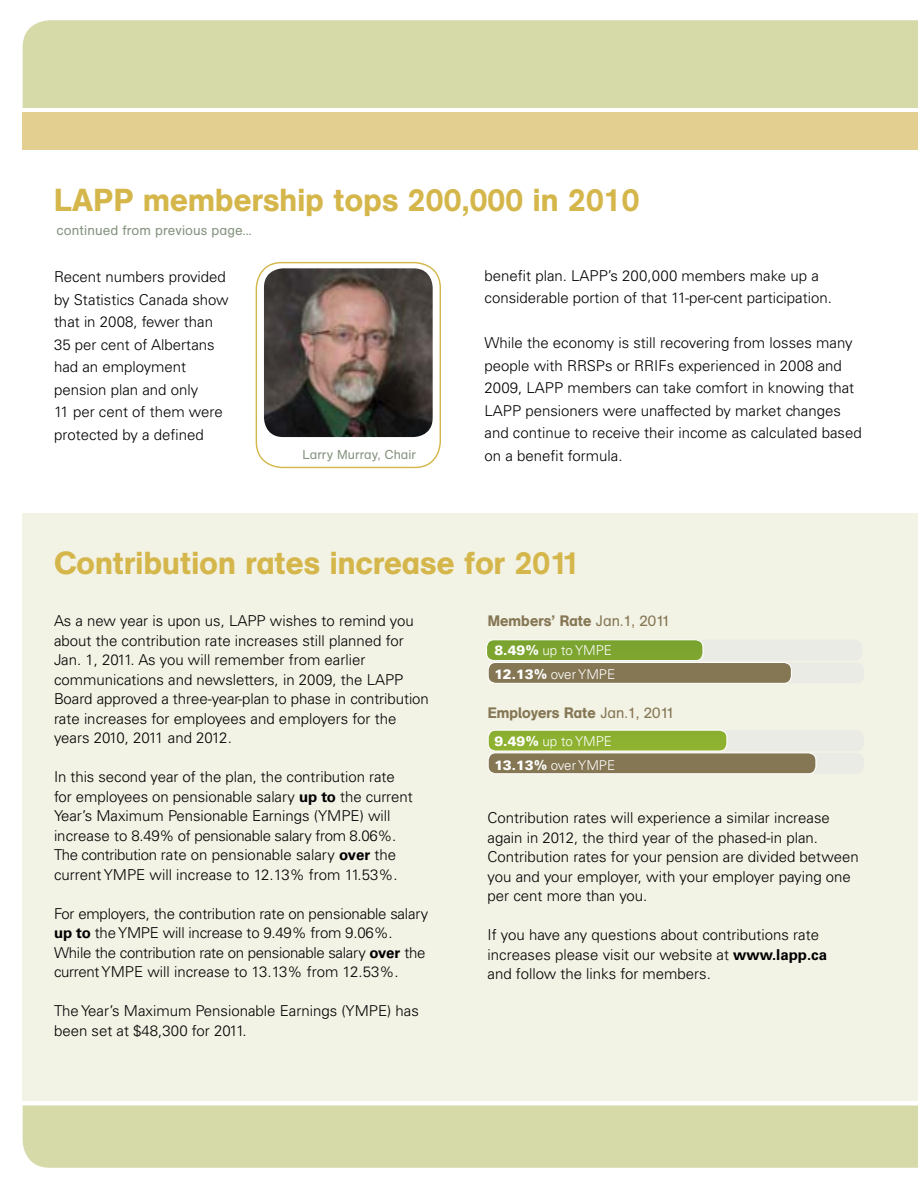
<style>
.page{position:relative;width:918px;height:1188px;background:#fff}
.page>*{position:absolute;margin:0;border:0;box-sizing:border-box;transform-origin:0 0}
.t1{font:31.5px "AG Schoolbook Medium A";letter-spacing:.005em;color:#d4b64b}
.t2{font:300 15px/19.5px "Univers";color:#000}
.t3{font:15px "AG Schoolbook Medium A";letter-spacing:.005em;color:#867754}
.t4{font:300 13.5px/23.7px "Univers";color:#fff}
.t5{font:13.5px "AG Schoolbook Regular A";letter-spacing:.01em;color:#869581}
.t6{font:12.9px "AG Schoolbook Regular A";letter-spacing:.01em;color:#869581}
.s1{font-weight:700}
.s2{font-family:"AG Schoolbook Regular A"}
.s3{font-weight:900}
</style>
<div class="page">
<div style="left:23px;top:513px;width:895px;height:588px;background:#f2f2e5"></div>
<div style="left:23px;top:112px;width:895px;height:38px;background:#e3cf8f"></div>
<div style="left:23px;top:1106px;width:895px;height:62px;background:#d6d9a8"></div>
<div style="left:23px;top:20px;width:895px;height:88px;background:#d6d9a8"></div>
<img style="left:264px;top:268px;width:169px;height:169px">
<div style="left:256px;top:262px;width:185px;height:206px;border:1px solid #d4b64b;border-radius:26px"></div>
<div style="left:488px;top:730px;width:376px;height:21px;background:#ebebe5;border-radius:8px"></div>
<div style="left:488px;top:662px;width:376px;height:21px;background:#ebebe5;border-radius:8px"></div>
<div style="left:488px;top:662px;width:303px;height:21px;background:#867754;border-radius:8px"></div>
<div style="left:488px;top:662px;width:304px;height:22px;border:1px solid #fff;border-radius:8px"></div>
<div style="left:488px;top:753px;width:376px;height:21px;background:#ebebe5;border-radius:8px"></div>
<div style="left:488px;top:753px;width:328px;height:21px;background:#867754;border-radius:8px"></div>
<div style="left:488px;top:752px;width:328px;height:22px;border:1px solid #fff;border-radius:8px"></div>
<div style="left:487px;top:640px;width:375px;height:21px;background:#ebebe5;border-radius:8px"></div>
<div style="left:488px;top:641px;width:214px;height:18px;background:#7ca42f"></div>
<div style="left:486px;top:639px;width:218px;height:22px;border:1px solid #fff;border-radius:8px"></div>
<div style="left:488px;top:730px;width:239px;height:20px;background:#8db230"></div>
<div style="left:488px;top:730px;width:239px;height:22px;border:1px solid #fff;border-radius:8px"></div>
<h1 class="t1" style="left:54px;top:181px;width:587px">LAPP membership tops 200,000 in 2010</h1>
<p class="t5" style="left:56px;top:223px;width:197px">continued from previous page...</p>
<p class="t2" style="left:54px;top:266px;width:176px;line-height:22.5px">Recent numbers provided by Statistics Canada show that in 2008, fewer than<br>35 per cent of Albertans had an employment pension plan and only<br>11 per cent of them were protected by a defined</p>
<p class="t2" style="left:485px;top:264px;width:349px;line-height:22.5px">benefit plan. LAPP’s 200,000 members make up a considerable portion of that 11-per-cent participation.</p>
<p class="t2" style="left:485px;top:332px;width:379px;line-height:22.5px">While the economy is still recovering from losses many people with RRSPs or RRIFs experienced in 2008 and 2009, LAPP members can take comfort in knowing that LAPP pensioners were unaffected by market changes and continue to receive their income as calculated based</p>
<p class="t6" style="left:302px;top:447px;width:115px">Larry Murray, Chair</p>
<p class="t2" style="left:485px;top:446px;width:140px">on a benefit formula.</p>
<h1 class="t1" style="left:54px;top:544px;width:528px">Contribution rates increase for 2011</h1>
<p class="t2" style="left:54px;top:611px;width:376px">As a new year is upon us, LAPP wishes to remind you about the contribution rate increases still planned for Jan. 1, 2011. As you will remember from earlier communications and newsletters, in 2009, the LAPP Board approved a three-year-plan to phase in contribution rate increases for employees and employers for the years 2010, 2011 and 2012.</p>
<p class="t2" style="left:54px;top:767px;width:360px">In this second year of the plan, the contribution rate for employees on pensionable salary <span class="s1">up to</span> the current Year’s Maximum Pensionable Earnings (YMPE) will increase to 8.49% of pensionable salary from 8.06%.<br>The contribution rate on pensionable salary <span class="s1">over</span> the current YMPE will increase to 12.13% from 11.53%.</p>
<p class="t2" style="left:54px;top:904px;width:376px">For employers, the contribution rate on pensionable salary <span class="s1">up to</span> the YMPE will increase to 9.49% from 9.06%.<br>While the contribution rate on pensionable salary <span class="s1">over</span> the current YMPE will increase to 13.13% from 12.53%.</p>
<p class="t2" style="left:54px;top:1001px;width:366px">The Year’s Maximum Pensionable Earnings (YMPE) has been set at $48,300 for 2011.</p>
<p class="t3" style="left:488px;top:612px;width:184px">Members’ Rate <span class="s2">Jan.1, 2011</span></p>
<p class="t4" style="left:494px;top:638px;width:122px"><span class="s3">8.49%</span> up to YMPE<br><span class="s3">12.13%</span> over YMPE</p>
<p class="t3" style="left:488px;top:703px;width:188px">Employers Rate <span class="s2">Jan.1, 2011</span></p>
<p class="t4" style="left:494px;top:729px;width:119px"><span class="s3">9.49%</span> up to YMPE</p>
<p class="t4" style="left:494px;top:753px;width:122px"><span class="s3">13.13%</span> over YMPE</p>
<p class="t2" style="left:488px;top:808px;width:373px">Contribution rates will experience a similar increase again in 2012, the third year of the phased-in plan.<br>Contribution rates for your pension are divided between you and your employer, with your employer paying one per cent more than you.</p>
<p class="t2" style="left:488px;top:925px;width:341px">If you have any questions about contributions rate increases please visit our website at <span class="s1">www.lapp.ca </span>and follow the links for members.</p>
</div>
